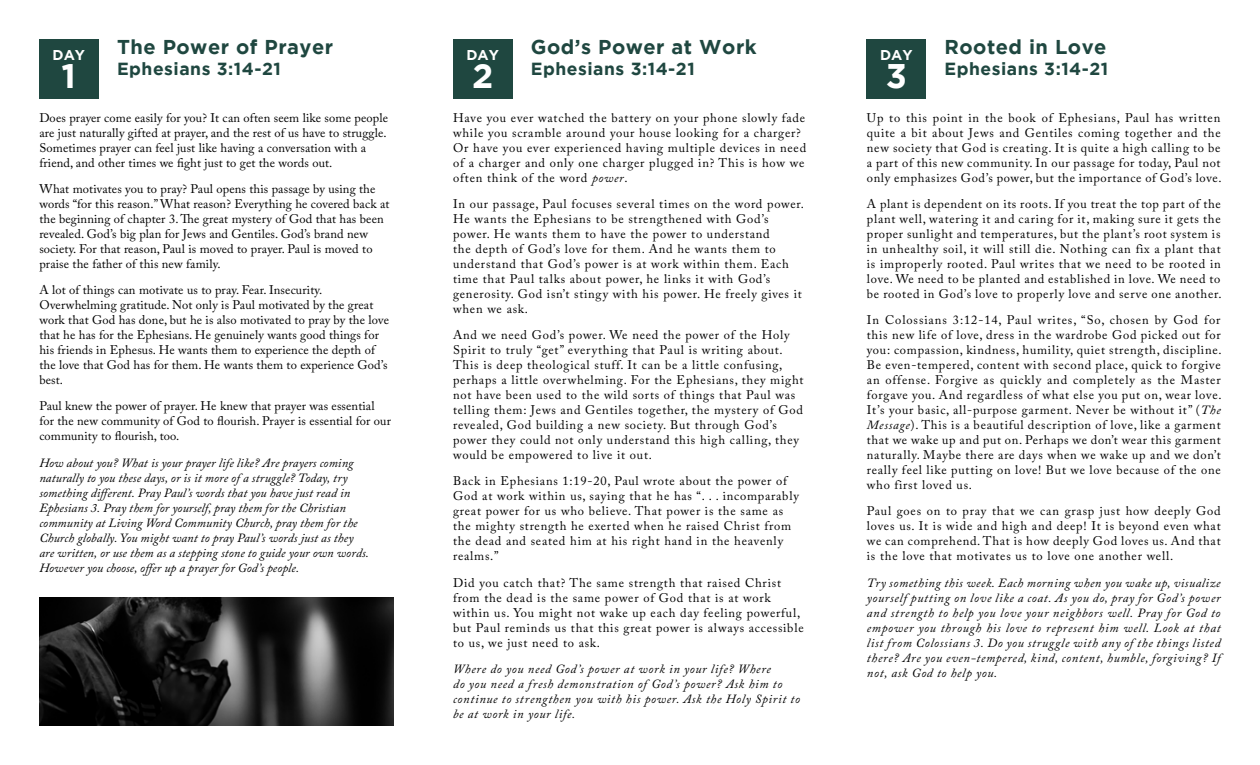
<style>
.page{position:relative;width:1260px;height:765px;background:#fff}
.page>*{position:absolute;margin:0;border:0;box-sizing:border-box;transform-origin:0 0}
.t1{font:700 34.12px "Gotham";color:#fff}
.t2{font:700 20px "Gotham";letter-spacing:.025em;color:#1f4740}
.t3{font:700 17.5px "Gotham";letter-spacing:.03em;color:#1f4740}
.t4{font:700 14.25px "Gotham";color:#fff}
.t5{font:12.5px/15px "Adobe Caslon Pro";letter-spacing:.06em;color:#000101}
.t6{font:12.5px/15px "Adobe Caslon Pro";letter-spacing:.01em;color:#000101}
.t7{font:italic 12.5px/15px "Adobe Caslon Pro";letter-spacing:.01em;color:#000101}
.t8{font:italic 12.5px/15px "Adobe Caslon Pro";letter-spacing:.055em;color:#000101}
.s1{font-style:italic}
</style>
<div class="page">
<div style="left:39px;top:39px;width:59px;height:60px;background:#1f4740"></div>
<div style="left:453px;top:39px;width:59px;height:60px;background:#1f4740"></div>
<div style="left:867px;top:39px;width:59px;height:60px;background:#1f4740"></div>
<img style="left:39px;top:598px;width:354px;height:128px">
<p class="t4" style="left:53px;top:47px;width:34px">DAY</p>
<h1 class="t1" style="left:62px;top:57px;width:16px">1</h1>
<h2 class="t2" style="left:117px;top:35px;width:218px">The Power of Prayer</h2>
<h3 class="t3" style="left:117px;top:59px;width:165px">Ephesians 3:14-21</h3>
<p class="t4" style="left:467px;top:47px;width:34px">DAY</p>
<h1 class="t1" style="left:472px;top:57px;width:23px">2</h1>
<h2 class="t2" style="left:531px;top:35px;width:227px">God’s Power at Work</h2>
<h3 class="t3" style="left:531px;top:59px;width:165px">Ephesians 3:14-21</h3>
<p class="t4" style="left:880px;top:47px;width:34px">DAY</p>
<h1 class="t1" style="left:886px;top:57px;width:23px">3</h1>
<h2 class="t2" style="left:945px;top:35px;width:163px">Rooted in Love</h2>
<h3 class="t3" style="left:945px;top:59px;width:165px">Ephesians 3:14-21</h3>
<p class="t6" style="left:39px;top:110px;width:350px">Does prayer come easily for you? It can often seem like some people are just naturally gifted at prayer, and the rest of us have to struggle.<br>Sometimes prayer can feel just like having a conversation with a friend, and other times we fight just to get the words out.</p>
<p class="t6" style="left:39px;top:181px;width:352px">What motivates you to pray? Paul opens this passage by using the words “for this reason.” What reason? Everything he covered back at the beginning of chapter 3. The great mystery of God that has been revealed. God’s big plan for Jews and Gentiles. God’s brand new society. For that reason, Paul is moved to prayer. Paul is moved to praise the father of this new family.</p>
<p class="t6" style="left:39px;top:282px;width:351px">A lot of things can motivate us to pray. Fear. Insecurity.<br>Overwhelming gratitude. Not only is Paul motivated by the great work that God has done, but he is also motivated to pray by the love that he has for the Ephesians. He genuinely wants good things for his friends in Ephesus. He wants them to experience the depth of the love that God has for them. He wants them to experience God’s best.</p>
<p class="t6" style="left:39px;top:399px;width:353px">Paul knew the power of prayer. He knew that prayer was essential for the new community of God to flourish. Prayer is essential for our community to flourish, too.</p>
<p class="t7" style="left:39px;top:455px;width:331px">How about you? What is your prayer life like? Are prayers coming naturally to you these days, or is it more of a struggle? Today, try something different. Pray Paul’s words that you have just read in Ephesians 3. Pray them for yourself, pray them for the Christian community at Living Word Community Church, pray them for the Church globally. You might want to pray Paul’s words just as they are written, or use them as a stepping stone to guide your own words.<br>However you choose, offer up a prayer for God’s people.</p>
<p class="t5" style="left:453px;top:110px;width:355px">Have you ever watched the battery on your phone slowly fade while you scramble around your house looking for a charger?<br>Or have you ever experienced having multiple devices in need of a charger and only one charger plugged in? This is how we often think of the word <span class="s1">power</span>.</p>
<p class="t5" style="left:453px;top:196px;width:352px">In our passage, Paul focuses several times on the word power.<br>He wants the Ephesians to be strengthened with God’s power. He wants them to have the power to understand<br>the depth of God’s love for them. And he wants them to understand that God’s power is at work within them. Each time that Paul talks about power, he links it with God’s generosity. God isn’t stingy with his power. He freely gives it when we ask.</p>
<p class="t5" style="left:453px;top:327px;width:352px">And we need God’s power. We need the power of the Holy Spirit to truly “get” everything that Paul is writing about.<br>This is deep theological stuff. It can be a little confusing, perhaps a little overwhelming. For the Ephesians, they might not have been used to the wild sorts of things that Paul was telling them: Jews and Gentiles together, the mystery of God revealed, God building a new society. But through God’s power they could not only understand this high calling, they would be empowered to live it out.</p>
<p class="t5" style="left:453px;top:474px;width:347px">Back in Ephesians 1:19-20, Paul wrote about the power of God at work within us, saying that he has “. . . incomparably great power for us who believe. That power is the same as the mighty strength he exerted when he raised Christ from the dead and seated him at his right hand in the heavenly realms.”</p>
<p class="t5" style="left:453px;top:575px;width:352px">Did you catch that? The same strength that raised Christ from the dead is the same power of God that is at work within us. You might not wake up each day feeling powerful, but Paul reminds us that this great power is always accessible to us, we just need to ask.</p>
<p class="t8" style="left:453px;top:661px;width:348px">Where do you need God’s power at work in your life? Where<br>do you need a fresh demonstration of God’s power? Ask him to continue to strengthen you with his power. Ask the Holy Spirit to be at work in your life.</p>
<p class="t5" style="left:867px;top:110px;width:356px;text-align:justify">Up to this point in the book of Ephesians, Paul has written quite a bit about Jews and Gentiles coming together and the new society that God is creating. It is quite a high calling to be a part of this new community. In our passage for today, Paul not only emphasizes God’s power, but the importance of God’s love.</p>
<p class="t5" style="left:867px;top:196px;width:356px;text-align:justify">A plant is dependent on its roots. If you treat the top part of the plant well, watering it and caring for it, making sure it gets the proper sunlight and temperatures, but the plant’s root system is in unhealthy soil, it will still die. Nothing can fix a plant that is improperly rooted. Paul writes that we need to be rooted in love. We need to be planted and established in love. We need to be rooted in God’s love to properly love and serve one another.</p>
<p class="t5" style="left:867px;top:312px;width:356px;text-align:justify">In Colossians 3:12-14, Paul writes, “So, chosen by God for this new life of love, dress in the wardrobe God picked out for you: compassion, kindness, humility, quiet strength, discipline.<br>Be even-tempered, content with second place, quick to forgive an offense. Forgive as quickly and completely as the Master forgave you. And regardless of what else you put on, wear love.<br>It’s your basic, all-purpose garment. Never be without it” (<span class="s1">The Message</span>). This is a beautiful description of love, like a garment that we wake up and put on. Perhaps we don’t wear this garment naturally. Maybe there are days when we wake up and we don’t really feel like putting on love! But we love because of the one who first loved us.</p>
<p class="t5" style="left:867px;top:504px;width:355px;text-align:justify">Paul goes on to pray that we can grasp just how deeply God loves us. It is wide and high and deep! It is beyond even what we can comprehend. That is how deeply God loves us. And that is the love that motivates us to love one another well.</p>
<p class="t7" style="left:867px;top:575px;width:355px;text-align:justify">Try something this week. Each morning when you wake up, visualize yourself putting on love like a coat. As you do, pray for God’s power and strength to help you love your neighbors well. Pray for God to empower you through his love to represent him well. Look at that list from Colossians 3. Do you struggle with any of the things listed there? Are you even-tempered, kind, content, humble, forgiving? If not, ask God to help you.</p>
</div>
